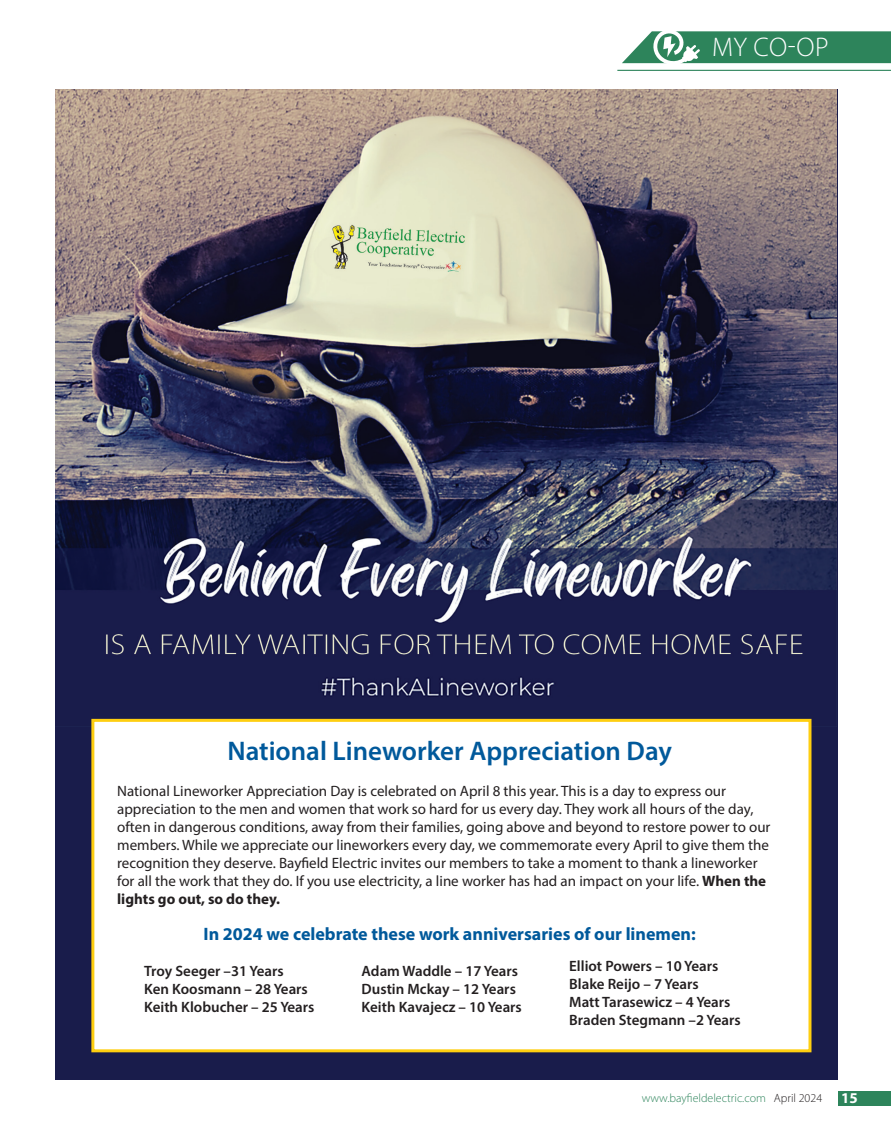
<style>
.page{position:relative;width:891px;height:1134px;background:#fff}
.page>*{position:absolute;margin:0;border:0;box-sizing:border-box;transform-origin:0 0}
.subheads{font:600 27px "Myriad Pro";color:#00599b}
.t1{font:300 27px "Myriad Pro";color:#fff}
.subheads-2{font:700 18px "Myriad Pro";color:#00599b}
.subheads-3{font:15px/18px "Myriad Pro";color:#231f20}
.subheads-4{font:600 15px "Myriad Pro";color:#231f20}
.t2{font:700 15px "Myriad Pro";color:#fff}
.t3{font:300 12px "Myriad Pro";color:#2d845b}
.s1{font-weight:700}
.s2{color:#231f20}
</style>
<div class="page">
<hr style="left:617px;top:70px;width:274px;height:1px;background:#2d845b">
<svg style="left:622px;top:31px;width:269px;height:33px;background:#4e9774"></svg>
<div style="left:838px;top:1091px;width:53px;height:14px;background:#2d845b"></div>
<div style="left:55px;top:90px;width:783px;height:990px;background:#191c4b"></div>
<img style="left:55px;top:90px;width:782px;height:629px">
<div style="left:91px;top:719px;width:721px;height:333px;background:#fff;border:3px solid #fece10"></div>
<p class="t1" style="left:712px;top:31px;width:118px">MY CO-OP</p>
<p class="subheads" style="left:227px;top:734px;width:446px">National Lineworker Appreciation Day</p>
<p class="subheads-3" style="left:117px;top:782px;width:655px">National Lineworker Appreciation Day is celebrated on April 8 this year. This is a day to express our appreciation to the men and women that work so hard for us every day. They work all hours of the day, often in dangerous conditions, away from their families, going above and beyond to restore power to our members. While we appreciate our lineworkers every day, we commemorate every April to give them the recognition they deserve. Bayfield Electric invites our members to take a moment to thank a lineworker for all the work that they do. If you use electricity, a line worker has had an impact on your life. <span class="s1">When the lights go out, so do they.</span></p>
<p class="subheads-2" style="left:204px;top:922px;width:494px">In 2024 we celebrate these work anniversaries of our linemen:</p>
<p class="subheads-4" style="left:144px;top:961px;width:141px">Troy Seeger –31 Years</p>
<p class="subheads-4" style="left:144px;top:979px;width:165px">Ken Koosmann – 28 Years</p>
<p class="subheads-4" style="left:144px;top:997px;width:172px">Keith Klobucher – 25 Years</p>
<p class="subheads-4" style="left:362px;top:961px;width:158px">Adam Waddle – 17 Years</p>
<p class="subheads-4" style="left:362px;top:979px;width:156px">Dustin Mckay – 12 Years</p>
<p class="subheads-4" style="left:362px;top:997px;width:162px">Keith Kavajecz – 10 Years</p>
<p class="subheads-4" style="left:569px;top:956px;width:151px">Elliot Powers – 10 Years</p>
<p class="subheads-4" style="left:569px;top:974px;width:131px">Blake Reijo – 7 Years</p>
<p class="subheads-4" style="left:569px;top:992px;width:163px">Matt Tarasewicz – 4 Years</p>
<p class="subheads-4" style="left:569px;top:1010px;width:173px">Braden Stegmann –2 Years</p>
<p class="t3" style="left:642px;top:1091px;width:182px">www.bayfieldelectric.com <span class="s2">April 2024</span></p>
<p class="t2" style="left:841px;top:1088px;width:18px">15</p>
</div>
